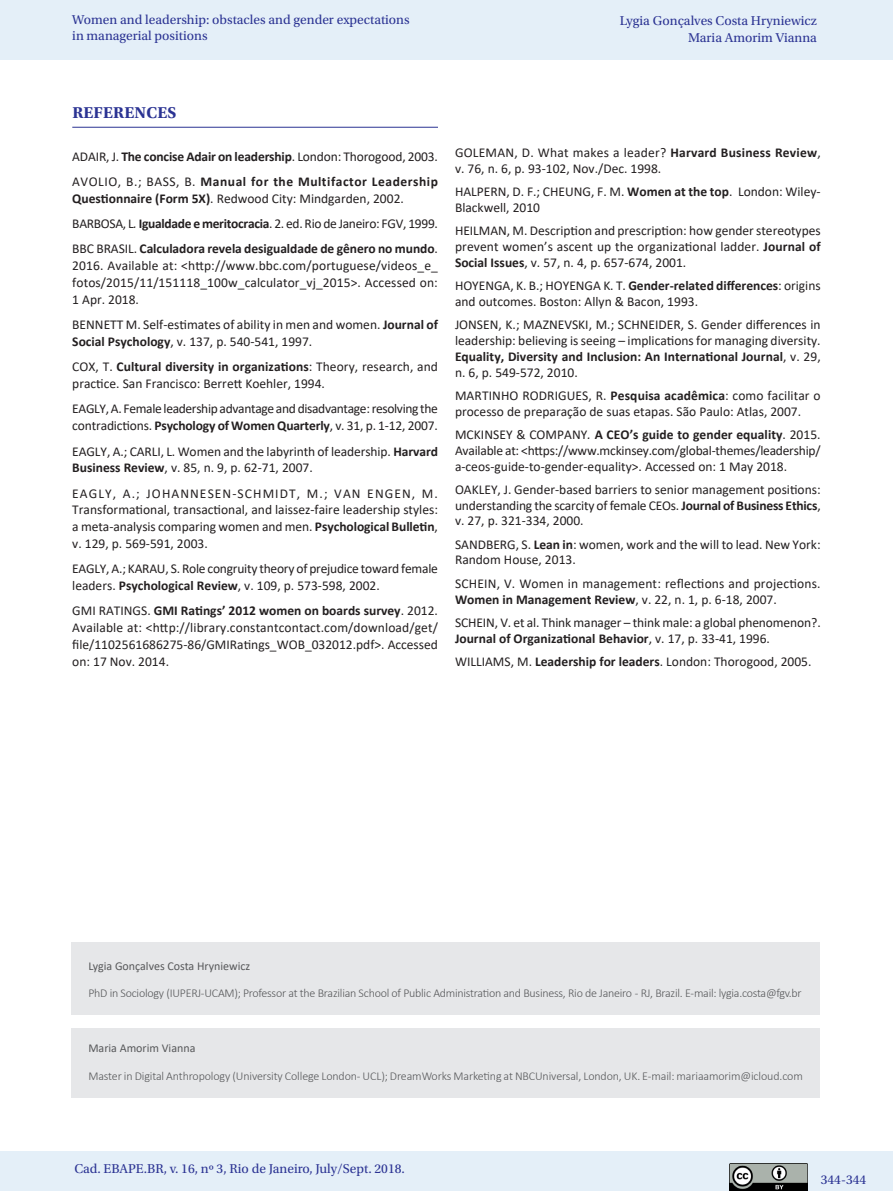
<style>
.page{position:relative;width:893px;height:1191px;background:#fff}
.page>*{position:absolute;margin:0;border:0;box-sizing:border-box;transform-origin:0 0}
._07_1_sub_1{font:700 16.5px "Utopia Std";letter-spacing:.01em;color:#2b3393}
.Referencias{font:13.5px/15.9px "Calibri";color:#231f20}
.t1{font:13.5px/16.5px "Utopia Std";color:#2b3393}
.Referencias-2{font:13.5px/16.8px "Calibri";letter-spacing:-.025em;color:#231f20}
.Referencias-3{font:700 13.5px/16.8px "Calibri";letter-spacing:.04em;color:#231f20}
.Referencias-4{font:13.5px "Calibri";letter-spacing:-.02em;color:#231f20}
._06_3_nota_de_fim_au{font:300 12px "Calibri";letter-spacing:-.02em;color:#57585a}
._06_3_nota_de_fim_au-2{font:12px "Calibri";color:#57585a}
.s1{font-weight:700}
.s2{font-weight:400}
.s3{font-style:italic}
</style>
<div class="page">
<div style="left:0;top:1151px;width:893px;height:40px;background:#e4eff8"></div>
<img style="left:730px;top:1163px;width:77px;height:27px">
<div style="left:0;top:0;width:893px;height:60px;background:#e4eff8"></div>
<div style="left:71px;top:942px;width:749px;height:155px;background:#e6e7e9"></div>
<div style="left:70px;top:1014px;width:752px;height:13px;background:#fff"></div>
<hr style="left:72px;top:127px;width:366px;height:1px;background:#2b3393">
<p class="t1" style="left:72px;top:11px;width:339px">Women and leadership: obstacles and gender expectations in managerial positions</p>
<p class="t1" style="left:620px;top:13px;width:199px;text-align:right">Lygia Gonçalves Costa Hryniewicz<br>Maria Amorim Vianna</p>
<p class="_07_1_sub_1" style="left:72px;top:103px;width:106px">REFERENCES</p>
<p class="Referencias" style="left:72px;top:148px;width:367px">ADAIR, J. <span class="s1">The concise Adair on leadership</span>. London: Thorogood, 2003.</p>
<p class="Referencias-3" style="left:72px;top:173px;width:367px"><span class="s2">AVOLIO, B.; BASS, B.</span> Manual for the Multifactor Leadership<br>Questionnaire (Form 5X)<span class="s2">. Redwood City: Mindgarden, 2002.</span></p>
<p class="Referencias-4" style="left:72px;top:214px;width:367px">BARBOSA, L<span class="s3">.</span> <span class="s1">Igualdade e meritocracia</span>. 2. ed. Rio de Janeiro: FGV, 1999.</p>
<p class="Referencias" style="left:72px;top:240px;width:367px;line-height:16.8px;text-align:justify">BBC BRASIL. <span class="s1">Calculadora revela desigualdade de gênero no mundo</span>.<br>2016. Available at: &lt;http://www.bbc.com/portuguese/videos_e_ fotos/2015/11/151118_100w_calculator_vj_2015&gt;. Accessed on:<br>1 Apr. 2018.</p>
<p class="Referencias" style="left:72px;top:316px;width:367px;line-height:16.8px">BENNETT M. Self-estimates of ability in men and women. <span class="s1">Journal of<br>Social Psychology</span>, v. 137, p. 540-541, 1997.</p>
<p class="Referencias" style="left:72px;top:358px;width:367px;line-height:16.8px">COX, T. <span class="s1">Cultural diversity in organizations</span>: Theory, research, and practice. San Francisco: Berrett Koehler, 1994.</p>
<p class="Referencias-2" style="left:72px;top:400px;width:367px">EAGLY, A. Female leadership advantage and disadvantage: resolving the contradictions. <span class="s1">Psychology of Women Quarterly</span>, v. 31, p. 1-12, 2007.</p>
<p class="Referencias" style="left:72px;top:442px;width:367px;line-height:16.8px">EAGLY, A.; CARLI, L. Women and the labyrinth of leadership. <span class="s1">Harvard<br>Business Review</span>, v. 85, n. 9, p. 62-71, 2007.</p>
<p class="Referencias" style="left:72px;top:484px;width:367px;line-height:16.8px;text-align:justify">EAGLY, A.; JOHANNESEN-SCHMIDT, M.; VAN ENGEN, M.<br>Transformational, transactional, and laissez-faire leadership styles: a meta-analysis comparing women and men. <span class="s1">Psychological Bulletin</span>, v. 129, p. 569-591, 2003.</p>
<p class="Referencias" style="left:72px;top:560px;width:367px;line-height:16.8px">EAGLY, A.; KARAU, S. Role congruity theory of prejudice toward female leaders. <span class="s1">Psychological Review</span>, v. 109, p. 573-598, 2002.</p>
<p class="Referencias" style="left:72px;top:602px;width:367px;line-height:16.8px;text-align:justify">GMI RATINGS. <span class="s1">GMI Ratings’ 2012 women on boards survey</span>. 2012.<br>Available at: &lt;http://library.constantcontact.com/download/get/ file/1102561686275-86/GMIRatings_WOB_032012.pdf&gt;. Accessed on: 17 Nov. 2014.</p>
<p class="Referencias" style="left:455px;top:144px;width:367px">GOLEMAN, D. What makes a leader? <span class="s1">Harvard Business Review</span>, v. 76, n. 6, p. 93-102, Nov./Dec. 1998.</p>
<p class="Referencias" style="left:455px;top:183px;width:367px">HALPERN, D. F.; CHEUNG, F. M. <span class="s1">Women at the top</span>. London: Wiley-<br>Blackwell, 2010</p>
<p class="Referencias" style="left:455px;top:222px;width:367px;text-align:justify">HEILMAN, M. Description and prescription: how gender stereotypes prevent women’s ascent up the organizational ladder. <span class="s1">Journal of Social Issues</span>, v. 57, n. 4, p. 657-674, 2001.</p>
<p class="Referencias" style="left:455px;top:277px;width:367px">HOYENGA, K. B.; HOYENGA K. T. <span class="s1">Gender-related differences</span>: origins and outcomes. Boston: Allyn &amp; Bacon, 1993.</p>
<p class="Referencias" style="left:455px;top:316px;width:367px;text-align:justify">JONSEN, K.; MAZNEVSKI, M.; SCHNEIDER, S. Gender differences in leadership: believing is seeing – implications for managing diversity.<br><span class="s1">Equality, Diversity and Inclusion: An International Journal</span>, v. 29, n. 6, p. 549-572, 2010.</p>
<p class="Referencias" style="left:455px;top:387px;width:367px">MARTINHO RODRIGUES, R. <span class="s1">Pesquisa acadêmica</span>: como facilitar o processo de preparação de suas etapas. São Paulo: Atlas, 2007.</p>
<p class="Referencias" style="left:455px;top:426px;width:367px;text-align:justify">MCKINSEY &amp; COMPANY<span class="s3">.</span> <span class="s1">A CEO’s guide to gender equality</span>. 2015.<br>Available at: &lt;https://www.mckinsey.com/global-themes/leadership/ a-ceos-guide-to-gender-equality&gt;. Accessed on: 1 May 2018.</p>
<p class="Referencias" style="left:455px;top:481px;width:367px;text-align:justify">OAKLEY, J. Gender-based barriers to senior management positions: understanding the scarcity of female CEOs. <span class="s1">Journal of Business Ethics</span>, v. 27, p. 321-334, 2000.</p>
<p class="Referencias" style="left:455px;top:536px;width:367px">SANDBERG, S. <span class="s1">Lean in</span>: women, work and the will to lead. New York:<br>Random House, 2013.</p>
<p class="Referencias" style="left:455px;top:575px;width:367px">SCHEIN, V. Women in management: reflections and projections.<br><span class="s1">Women in Management Review</span>, v. 22, n. 1, p. 6-18, 2007.</p>
<p class="Referencias" style="left:455px;top:614px;width:367px">SCHEIN, V. et al. Think manager – think male: a global phenomenon?.<br><span class="s1">Journal of Organizational Behavior</span>, v. 17, p. 33-41, 1996.</p>
<p class="Referencias" style="left:455px;top:653px;width:358px">WILLIAMS, M. <span class="s1">Leadership for leaders</span>. London: Thorogood, 2005.</p>
<p class="_06_3_nota_de_fim_au-2" style="left:88px;top:957px;width:163px">Lygia Gonçalves Costa Hryniewicz</p>
<p class="_06_3_nota_de_fim_au" style="left:88px;top:985px;width:715px">PhD in Sociology (IUPERJ-UCAM); Professor at the Brazilian School of Public Administration and Business, Rio de Janeiro - RJ, Brazil. E-mail: lygia.costa@fgv.br</p>
<p class="_06_3_nota_de_fim_au-2" style="left:88px;top:1040px;width:109px">Maria Amorim Vianna</p>
<p class="_06_3_nota_de_fim_au" style="left:88px;top:1068px;width:716px">Master in Digital Anthropology (University College London - UCL); DreamWorks Marketing at NBCUniversal, London, UK. E-mail: mariaamorim@icloud.com</p>
<p class="t1" style="left:74px;top:1160px;width:332px">Cad. EBAPE.BR, v. 16, nº 3, Rio de Janeiro, July/Sept. 2018.</p>
<p class="t1" style="left:821px;top:1171px;width:47px">344-344</p>
</div>
